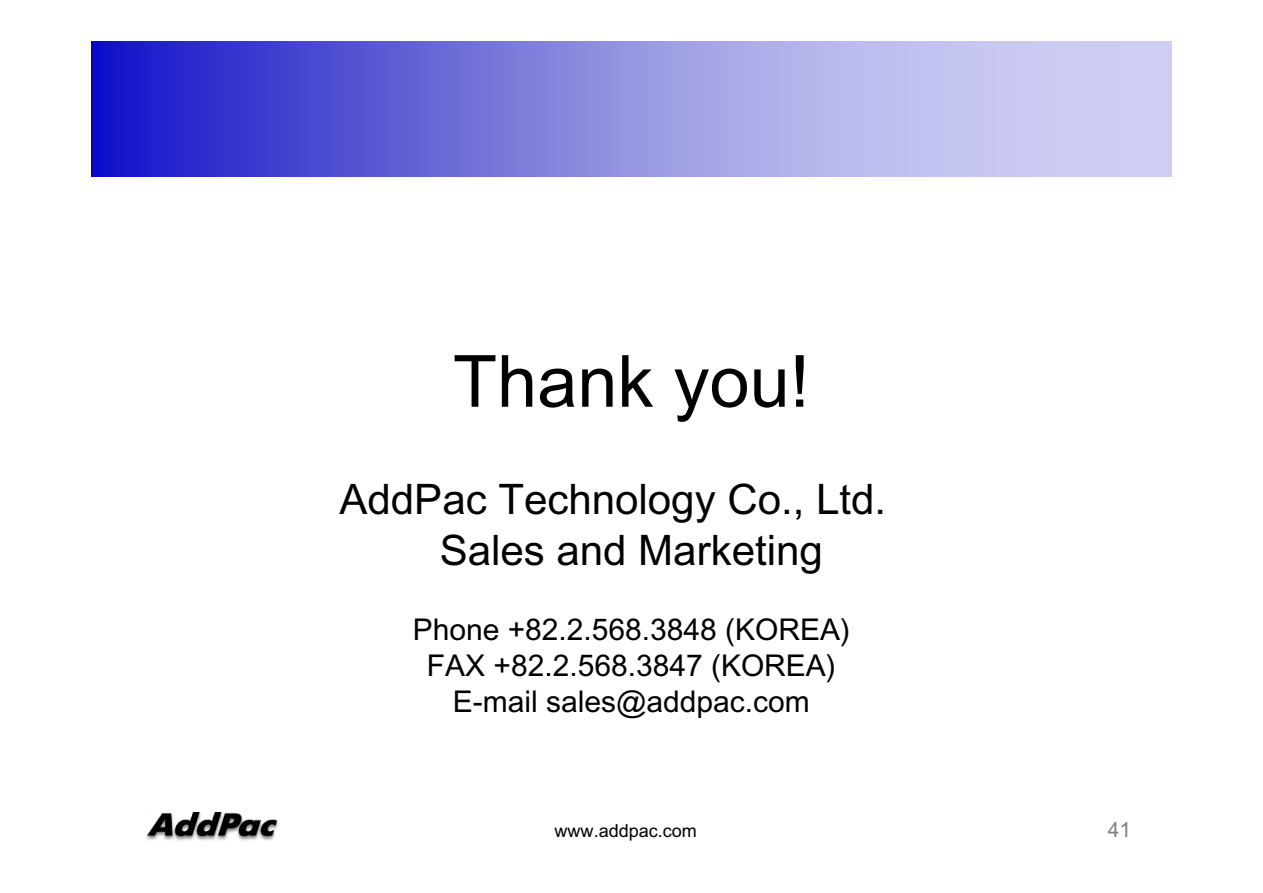
<style>
.page{position:relative;width:1263px;height:893px;background:#fff}
.page>*{position:absolute;margin:0;border:0;box-sizing:border-box;transform-origin:0 0}
.t1{font:72px "Arial Unicode MS";color:#000}
.t2{font:42px/50.6px "Arial Unicode MS";color:#000}
.t3{font:30px/36px "Arial Unicode MS";color:#000;text-align:center}
.t4{font:21px "Arial Unicode MS";color:#808080}
.t5{font:18px "Arial Unicode MS";color:#000}
</style>
<div class="page">
<img style="left:92px;top:41px;width:1079px;height:135px">
<img style="left:146px;top:812px;width:133px;height:29px">
<h1 class="t1" style="left:453px;top:354px;width:358px">Thank you!</h1>
<h2 class="t2" style="left:440px;top:478px;width:448px;text-indent:-100px">AddPac Technology Co., Ltd.<br>Sales and Marketing</h2>
<p class="t3" style="left:413px;top:614px;width:439px">Phone +82.2.568.3848 (KOREA)<br>FAX +82.2.568.3847 (KOREA)<br>E-mail sales@addpac.com</p>
<p class="t5" style="left:554px;top:823px;width:144px">www.addpac.com</p>
<p class="t4" style="left:1108px;top:821px;width:25px">41</p>
</div>
